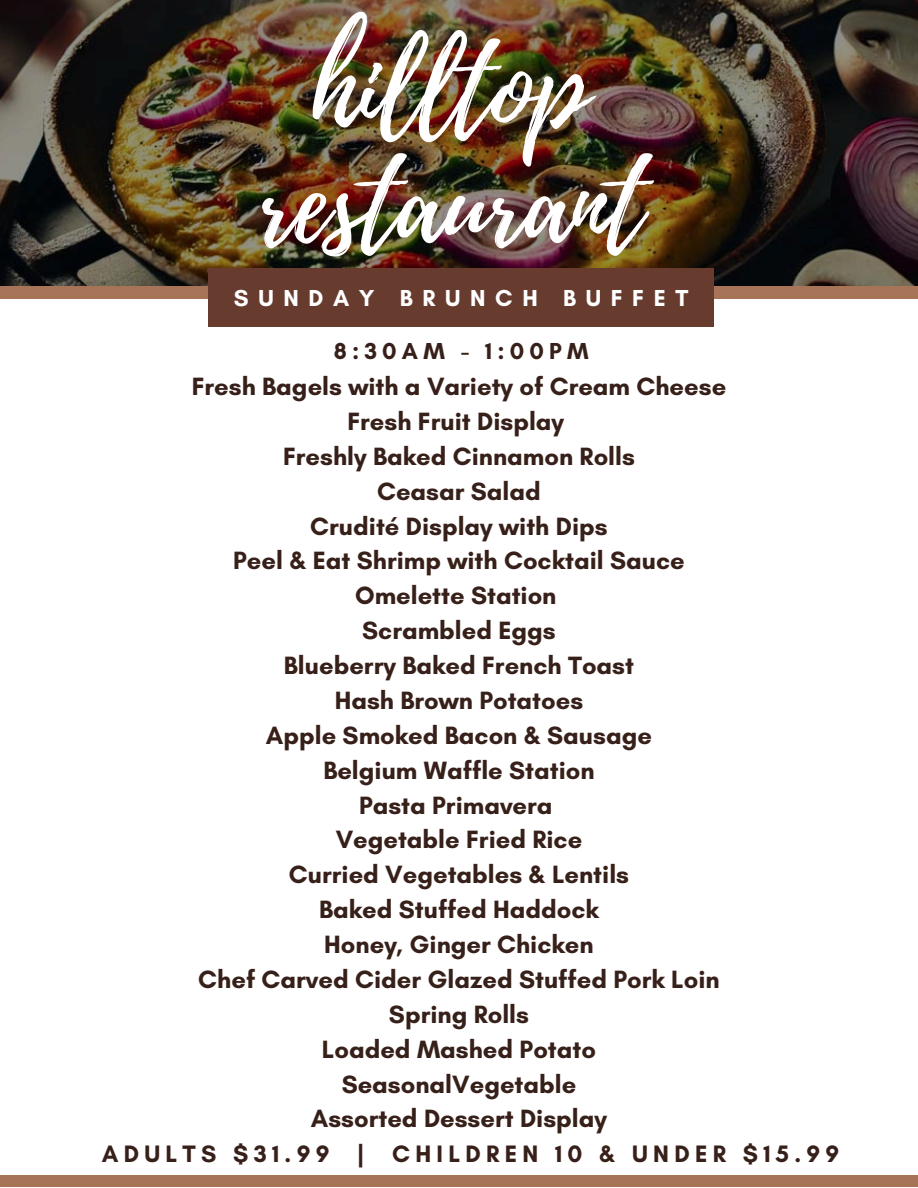
<style>
.page{position:relative;width:918px;height:1188px;background:#fff}
.page>*{position:absolute;margin:0;border:0;box-sizing:border-box;transform-origin:0 0}
.t1{font:108.9px/114.8px "Playlist Script";color:#fff;text-align:center}
.t2{font:700 25.5px "Glacial Indifference";color:#372019}
.t3{font:700 24.15px "Glacial Indifference";letter-spacing:.22em;color:#372019}
.t4{font:700 23.55px "Glacial Indifference";letter-spacing:.41em;color:#fff}
.t5{font:700 23.55px "Glacial Indifference";letter-spacing:.22em;color:#372019}
</style>
<div class="page">
<div style="left:0;top:1176px;width:918px;height:11px;background:#a77458"></div>
<img style="left:0;top:0;width:918px;height:287px">
<div style="left:0;top:287px;width:918px;height:11px;background:#a77458"></div>
<div style="left:208px;top:268px;width:506px;height:59px;background:#673c2f"></div>
<p class="t1" style="left:258px;top:36px;width:387px">hilltop restaurant</p>
<p class="t4" style="left:234px;top:283px;width:456px">SUNDAY BRUNCH BUFFET</p>
<p class="t5" style="left:334px;top:337px;width:256px">8:30AM - 1:00PM</p>
<h1 class="t2" style="left:192px;top:371px;width:536px">Fresh Bagels with a Variety of Cream Cheese</h1>
<p class="t2" style="left:347px;top:406px;width:218px">Fresh Fruit Display</p>
<h2 class="t2" style="left:283px;top:441px;width:353px">Freshly Baked Cinnamon Rolls</h2>
<p class="t2" style="left:377px;top:475px;width:165px">Ceasar Salad</p>
<h2 class="t2" style="left:310px;top:510px;width:299px">Crudité Display with Dips</h2>
<p class="t2" style="left:233px;top:545px;width:453px">Peel &amp; Eat Shrimp with Cocktail Sauce</p>
<p class="t2" style="left:355px;top:580px;width:203px">Omelette Station</p>
<p class="t2" style="left:362px;top:615px;width:195px">Scrambled Eggs</p>
<p class="t2" style="left:284px;top:650px;width:352px">Blueberry Baked French Toast</p>
<p class="t2" style="left:335px;top:685px;width:250px">Hash Brown Potatoes</p>
<p class="t2" style="left:266px;top:720px;width:388px">Apple Smoked Bacon &amp; Sausage</p>
<p class="t2" style="left:323px;top:754px;width:273px">Belgium Waffle Station</p>
<p class="t2" style="left:359px;top:789px;width:195px">Pasta Primavera</p>
<p class="t2" style="left:336px;top:824px;width:248px">Vegetable Fried Rice</p>
<p class="t2" style="left:289px;top:859px;width:342px">Curried Vegetables &amp; Lentils</p>
<p class="t2" style="left:319px;top:894px;width:281px">Baked Stuffed Haddock</p>
<p class="t2" style="left:324px;top:929px;width:271px">Honey, Ginger Chicken</p>
<p class="t2" style="left:198px;top:964px;width:523px">Chef Carved Cider Glazed Stuffed Pork Loin</p>
<p class="t2" style="left:389px;top:999px;width:142px">Spring Rolls</p>
<p class="t2" style="left:322px;top:1033px;width:276px">Loaded Mashed Potato</p>
<p class="t2" style="left:342px;top:1068px;width:236px">SeasonalVegetable</p>
<p class="t2" style="left:311px;top:1103px;width:298px">Assorted Dessert Display</p>
<p class="t3" style="left:102px;top:1139px;width:739px">ADULTS $31.99 | CHILDREN 10 &amp; UNDER $15.99</p>
</div>
